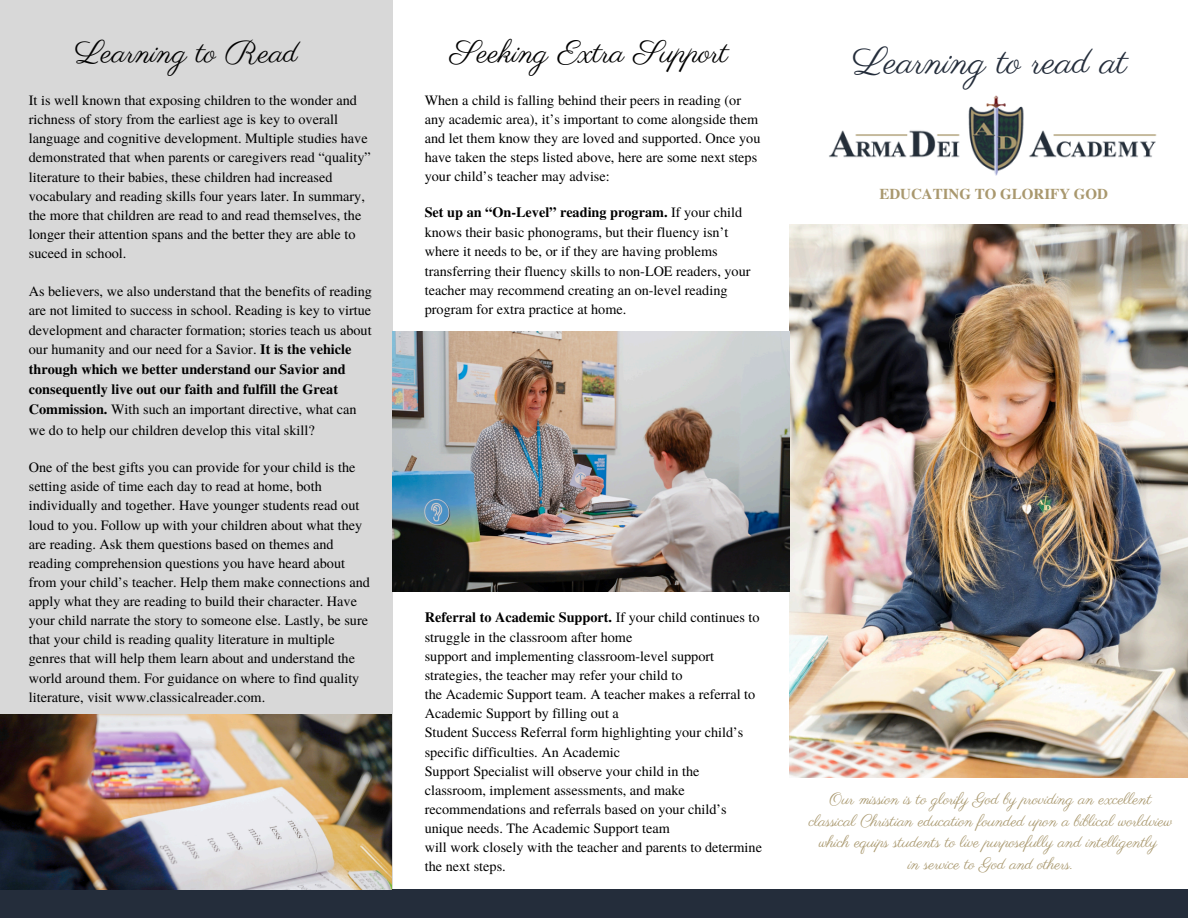
<style>
.page{position:relative;width:1188px;height:918px;background:#fff}
.page>*{position:absolute;margin:0;border:0;box-sizing:border-box;transform-origin:0 0}
.t1{font:37.5px "Parisienne";color:#242d3b}
.t2{font:31.5px "Parisienne";color:#000}
.t3{font:16.5px/21.3px "Parisienne";color:#a9986e;text-align:center}
.t4{font:700 15px "Te X Gyre Termes";color:#a9986e}
.t5{font:14.25px/19.2px "Te X Gyre Termes";color:#000}
.s1{font-weight:700}
</style>
<div class="page">
<div style="left:0;top:0;width:392px;height:918px;background:#d8d8d8"></div>
<img style="left:790px;top:224px;width:398px;height:554px">
<img style="left:392px;top:331px;width:397px;height:260px">
<div style="left:0;top:889px;width:1188px;height:29px;background:#242d3b"></div>
<img style="left:829px;top:95px;width:328px;height:81px">
<img style="left:0;top:714px;width:392px;height:176px">
<p class="t2" style="left:75px;top:33px;width:224px">Learning to Read</p>
<p class="t2" style="left:450px;top:33px;width:280px">Seeking Extra Support</p>
<p class="t5" style="left:29px;top:90px;width:344px">It is well known that exposing children to the wonder and richness of story from the earliest age is key to overall language and cognitive development. Multiple studies have demonstrated that when parents or caregivers read “quality” literature to their babies, these children had increased vocabulary and reading skills four years later. In summary, the more that children are read to and read themselves, the longer their attention spans and the better they are able to suceed in school.</p>
<p class="t5" style="left:29px;top:281px;width:345px;line-height:19.8px">As believers, we also understand that the benefits of reading are not limited to success in school. Reading is key to virtue development and character formation; stories teach us about our humanity and our need for a Savior. <span class="s1">It is the vehicle through which we better understand our Savior and consequently live out our faith and fulfill the Great Commission.</span> With such an important directive, what can we do to help our children develop this vital skill?</p>
<h2 class="t5" style="left:29px;top:457px;width:343px">One of the best gifts you can provide for your child is the setting aside of time each day to read at home, both individually and together. Have younger students read out loud to you. Follow up with your children about what they are reading. Ask them questions based on themes and reading comprehension questions you have heard about from your child’s teacher. Help them make connections and apply what they are reading to build their character. Have your child narrate the story to someone else. Lastly, be sure that your child is reading quality literature in multiple genres that will help them learn about and understand the world around them. For guidance on where to find quality literature, visit www.classicalreader.com.</h2>
<p class="t5" style="left:425px;top:90px;width:337px">When a child is falling behind their peers in reading (or any academic area), it’s important to come alongside them and let them know they are loved and supported. Once you have taken the steps listed above, here are some next steps your child’s teacher may advise:</p>
<p class="t5" style="left:425px;top:202px;width:327px"><span class="s1">Set up an “On-Level” reading program.</span> If your child knows their basic phonograms, but their fluency isn’t where it needs to be, or if they are having problems transferring their fluency skills to non-LOE readers, your teacher may recommend creating an on-level reading program for extra practice at home.</p>
<p class="t5" style="left:425px;top:606px;width:336px;line-height:20.2px"><span class="s1">Referral to Academic Support.</span> If your child continues to struggle in the classroom after home</p>
<p class="t5" style="left:425px;top:646px;width:291px">support and implementing classroom-level support strategies, the teacher may refer your child to</p>
<p class="t5" style="left:425px;top:684px;width:332px">the Academic Support team. A teacher makes a referral to<br>Academic Support by filling out a</p>
<p class="t5" style="left:425px;top:722px;width:320px">Student Success Referral form highlighting your child’s specific difficulties. An Academic</p>
<p class="t5" style="left:425px;top:761px;width:276px">Support Specialist will observe your child in the classroom, implement assessments, and make</p>
<p class="t5" style="left:425px;top:799px;width:304px">recommendations and referrals based on your child’s unique needs. The Academic Support team</p>
<p class="t5" style="left:425px;top:837px;width:339px">will work closely with the teacher and parents to determine the next steps.</p>
<p class="t1" style="left:853px;top:39px;width:276px">Learning to read at</p>
<h2 class="t4" style="left:879px;top:182px;width:230px">EDUCATING TO GLORIFY GOD</h2>
<p class="t3" style="left:809px;top:790px;width:365px">Our mission is to glorify God by providing an excellent classical Christian education founded upon a biblical worldview which equips students to live purposefully and intelligently<br>in service to God and others.</p>
</div>
